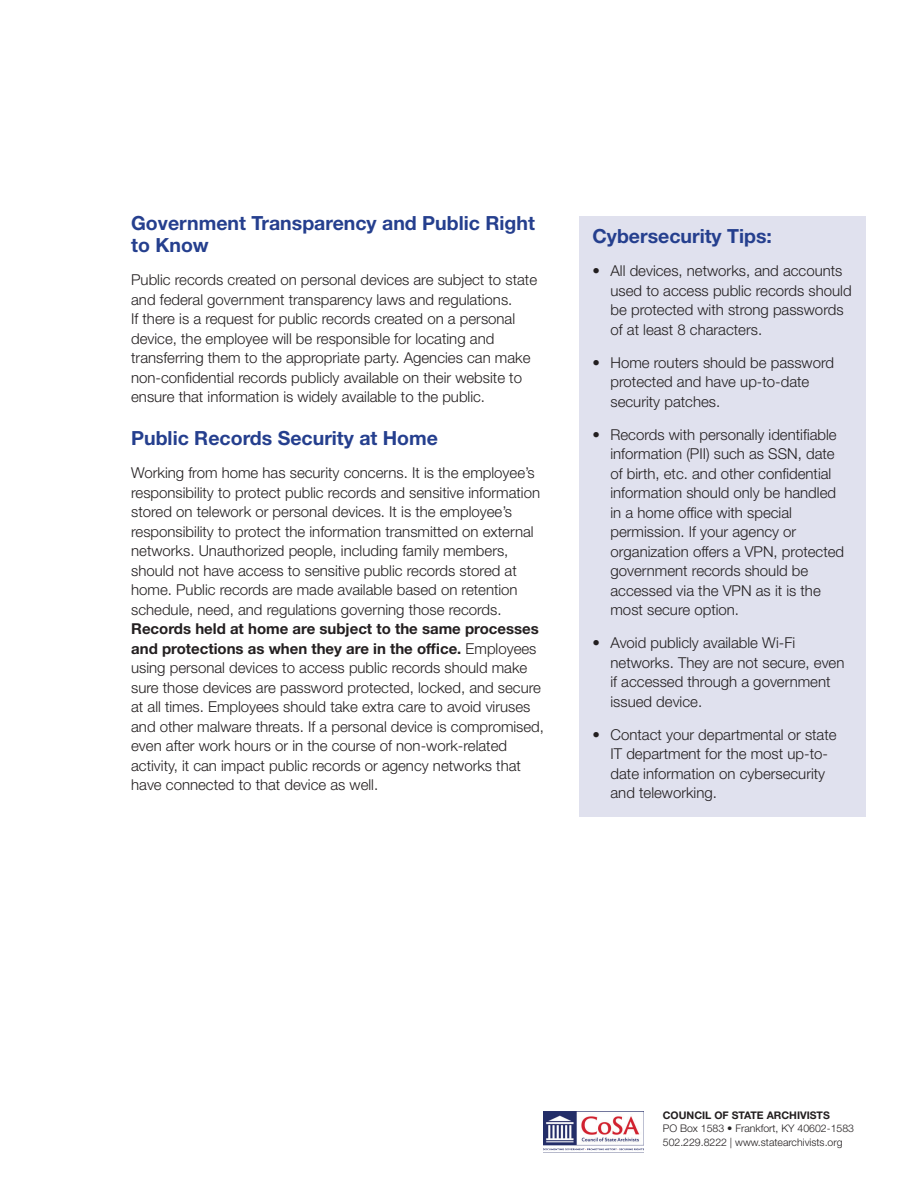
<style>
.page{position:relative;width:918px;height:1188px;background:#fff}
.page>*{position:absolute;margin:0;border:0;box-sizing:border-box;transform-origin:0 0}
.t1{font:700 19.5px/22.5px "Helvetica Neue LT Std";color:#253f8e}
.t2{font:300 15px/19.5px "Helvetica Neue LT Std";color:#231f20}
.t3{font:300 10.5px/13.5px "Helvetica Neue LT Std";color:#231f20}
.t4{font:700 10.5px "Helvetica Neue LT Std";color:#231f20}
.s1{font-weight:700}
</style>
<div class="page">
<img style="left:544px;top:1112px;width:100px;height:39px">
<div style="left:579px;top:216px;width:286px;height:601px;background:#e0e1ee"></div>
<h1 class="t1" style="left:131px;top:211px;width:405px">Government Transparency and Public Right to Know</h1>
<p class="t2" style="left:131px;top:270px;width:407px">Public records created on personal devices are subject to state and federal government transparency laws and regulations.<br>If there is a request for public records created on a personal device, the employee will be responsible for locating and transferring them to the appropriate party. Agencies can make non-confidential records publicly available on their website to ensure that information is widely available to the public.</p>
<h1 class="t1" style="left:131px;top:427px;width:308px">Public Records Security at Home</h1>
<p class="t2" style="left:131px;top:463px;width:410px">Working from home has security concerns. It is the employee’s responsibility to protect public records and sensitive information stored on telework or personal devices. It is the employee’s responsibility to protect the information transmitted on external networks. Unauthorized people, including family members, should not have access to sensitive public records stored at home. Public records are made available based on retention schedule, need, and regulations governing those records.</p>
<p class="t2" style="left:131px;top:619px;width:414px"><span class="s1">Records held at home are subject to the same processes and protections as when they are in the office.</span> Employees using personal devices to access public records should make sure those devices are password protected, locked, and secure at all times. Employees should take extra care to avoid viruses and other malware threats. If a personal device is compromised, even after work hours or in the course of non-work-related activity, it can impact public records or agency networks that have connected to that device as well.</p>
<h1 class="t1" style="left:592px;top:225px;width:181px">Cybersecurity Tips:</h1>
<p class="t2" style="left:610px;top:261px;width:243px;text-indent:-18px">• All devices, networks, and accounts used to access public records should be protected with strong passwords of at least 8 characters.</p>
<p class="t2" style="left:610px;top:353px;width:225px;text-indent:-18px">• Home routers should be password protected and have up-to-date security patches.</p>
<p class="t2" style="left:610px;top:425px;width:235px;text-indent:-18px">• Records with personally identifiable information (PII) such as SSN, date of birth, etc. and other confidential information should only be handled in a home office with special permission. If your agency or organization offers a VPN, protected government records should be accessed via the VPN as it is the most secure option.</p>
<p class="t2" style="left:610px;top:633px;width:235px;text-indent:-18px">• Avoid publicly available Wi-Fi networks. They are not secure, even if accessed through a government issued device.</p>
<p class="t2" style="left:610px;top:725px;width:228px;text-indent:-18px">• Contact your departmental or state<br>IT department for the most up-to&shy;date information on cybersecurity and teleworking.</p>
<p class="t4" style="left:663px;top:1109px;width:169px">COUNCIL OF STATE ARCHIVISTS</p>
<p class="t3" style="left:663px;top:1122px;width:193px">PO Box 1583 • Frankfort, KY 40602-1583<br>502.229.8222 | www.statearchivists.org</p>
</div>
